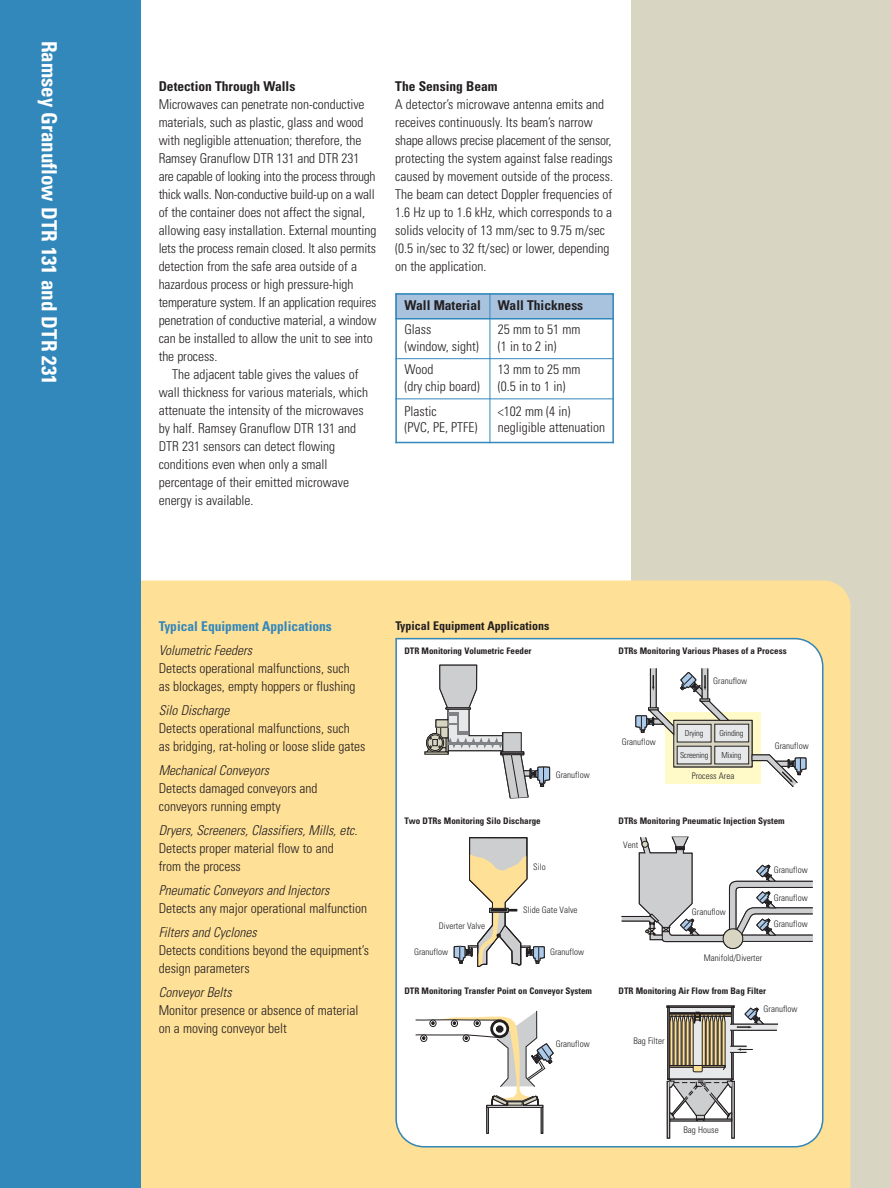
<style>
.page{position:relative;width:891px;height:1188px;background:#fff}
.page>*{position:absolute;margin:0;border:0;box-sizing:border-box;transform-origin:0 0}
.t1{font:700 condensed 21px "Univers";color:#fff}
.t2{font:300 condensed 13.5px/18px "Univers";color:#231f20}
.t3{font:italic 300 condensed 13.5px "Univers";color:#231f20}
.t4{font:700 condensed 13.5px "Univers";color:#231f20}
.t5{font:700 condensed 13.5px "Univers";color:#3287bb}
.t6{font:700 condensed 12px "Univers";color:#231f20}
.t7{font:700 condensed 9px "Univers";color:#231f20}
.t8{font:300 condensed 9px "Univers";color:#231f20}
.t9{font:300 condensed 8.25px "Univers";letter-spacing:-.02em;color:#231f20}
</style>
<div class="page">
<div style="left:632px;top:0;width:259px;height:1188px;background:#d8d6c2"></div>
<div style="left:141px;top:580px;width:709px;height:608px;background:#ffe097"></div>
<div style="left:0;top:0;width:141px;height:1188px;background:#3287bb"></div>
<div style="left:395px;top:293px;width:95px;height:26px;background:#a9c3df"></div>
<div style="left:490px;top:293px;width:124px;height:26px;background:#a9c3df"></div>
<hr style="left:395px;top:293px;width:2px;height:150px;background:#3287bb">
<hr style="left:490px;top:293px;width:1px;height:150px;background:#3287bb">
<hr style="left:612px;top:293px;width:2px;height:150px;background:#3287bb">
<hr style="left:395px;top:293px;width:219px;height:2px;background:#3287bb">
<hr style="left:395px;top:318px;width:219px;height:2px;background:#3287bb">
<hr style="left:395px;top:358px;width:219px;height:1px;background:#3287bb">
<hr style="left:395px;top:398px;width:219px;height:1px;background:#3287bb">
<hr style="left:395px;top:442px;width:219px;height:1px;background:#3287bb">
<svg style="left:395px;top:638px;width:429px;height:510px"></svg>
<h1 class="t1" style="left:57px;top:40px;width:345px;rotate:90deg">Ramsey Granuflow DTR 131 and DTR 231</h1>
<p class="t4" style="left:159px;top:81px;width:138px">Detection Through Walls</p>
<p class="t2" style="left:159px;top:96px;width:219px">Microwaves can penetrate non-conductive materials, such as plastic, glass and wood with negligible attenuation; therefore, the Ramsey Granuflow DTR 131 and DTR 231 are capable of looking into the process through thick walls. Non-conductive build-up on a wall of the container does not affect the signal, allowing easy installation. External mounting lets the process remain closed. It also permits detection from the safe area outside of a hazardous process or high pressure-high temperature system. If an application requires penetration of conductive material, a window can be installed to allow the unit to see into the process.</p>
<p class="t2" style="left:159px;top:366px;width:211px;text-indent:14px">The adjacent table gives the values of wall thickness for various materials, which attenuate the intensity of the microwaves by half. Ramsey Granuflow DTR 131 and DTR 231 sensors can detect flowing conditions even when only a small percentage of their emitted microwave energy is available.</p>
<p class="t4" style="left:395px;top:81px;width:104px">The Sensing Beam</p>
<p class="t2" style="left:395px;top:96px;width:219px">A detector’s microwave antenna emits and receives continuously. Its beam’s narrow shape allows precise placement of the sensor, protecting the system against false readings caused by movement outside of the process.<br>The beam can detect Doppler frequencies of 1.6 Hz up to 1.6 kHz, which corresponds to a solids velocity of 13 mm/sec to 9.75 m/sec (0.5 in/sec to 32 ft/sec) or lower, depending on the application.</p>
<p class="t4" style="left:404px;top:300px;width:78px">Wall Material</p>
<p class="t4" style="left:498px;top:300px;width:87px">Wall Thickness</p>
<p class="t2" style="left:404px;top:322px;width:76px;line-height:16.5px">Glass (window, sight)</p>
<p class="t2" style="left:498px;top:322px;width:84px;line-height:16.5px">25 mm to 51 mm (1 in to 2 in)</p>
<p class="t2" style="left:404px;top:362px;width:77px;line-height:16.5px">Wood<br>(dry chip board)</p>
<p class="t2" style="left:498px;top:362px;width:84px;line-height:16.5px">13 mm to 25 mm (0.5 in to 1 in)</p>
<p class="t2" style="left:404px;top:404px;width:75px;line-height:16.5px">Plastic<br>(PVC, PE, PTFE)</p>
<p class="t2" style="left:498px;top:404px;width:109px;line-height:16.5px">&lt;102 mm (4 in) negligible attenuation</p>
<p class="t5" style="left:159px;top:621px;width:175px">Typical Equipment Applications</p>
<p class="t3" style="left:159px;top:645px;width:95px">Volumetric Feeders</p>
<p class="t2" style="left:159px;top:660px;width:198px">Detects operational malfunctions, such as blockages, empty hoppers or flushing</p>
<p class="t3" style="left:159px;top:705px;width:72px">Silo Discharge</p>
<p class="t2" style="left:159px;top:720px;width:208px">Detects operational malfunctions, such<br>as bridging, rat-holing or loose slide gates</p>
<p class="t3" style="left:159px;top:765px;width:112px">Mechanical Conveyors</p>
<p class="t2" style="left:159px;top:780px;width:160px">Detects damaged conveyors and conveyors running empty</p>
<p class="t3" style="left:159px;top:825px;width:200px">Dryers, Screeners, Classifiers, Mills, etc.</p>
<p class="t2" style="left:159px;top:840px;width:176px">Detects proper material flow to and from the process</p>
<p class="t3" style="left:159px;top:885px;width:172px">Pneumatic Conveyors and Injectors</p>
<p class="t2" style="left:159px;top:900px;width:210px">Detects any major operational malfunction</p>
<p class="t3" style="left:159px;top:927px;width:99px">Filters and Cyclones</p>
<p class="t2" style="left:159px;top:942px;width:212px">Detects conditions beyond the equipment’s design parameters</p>
<p class="t3" style="left:159px;top:987px;width:74px">Conveyor Belts</p>
<p class="t2" style="left:159px;top:1002px;width:201px">Monitor presence or absence of material on a moving conveyor belt</p>
<p class="t6" style="left:395px;top:621px;width:155px">Typical Equipment Applications</p>
<p class="t7" style="left:404px;top:648px;width:129px">DTR Monitoring Volumetric Feeder</p>
<p class="t8" style="left:556px;top:771px;width:35px">Granuflow</p>
<p class="t7" style="left:404px;top:818px;width:138px">Two DTRs Monitoring Silo Discharge</p>
<p class="t8" style="left:439px;top:923px;width:48px">Diverter Valve</p>
<p class="t8" style="left:533px;top:864px;width:14px">Silo</p>
<p class="t8" style="left:523px;top:906px;width:56px">Slide Gate Valve</p>
<p class="t8" style="left:414px;top:949px;width:35px">Granuflow</p>
<p class="t8" style="left:550px;top:949px;width:35px">Granuflow</p>
<p class="t7" style="left:404px;top:988px;width:189px">DTR Monitoring Transfer Point on Conveyor System</p>
<p class="t8" style="left:556px;top:1040px;width:35px">Granuflow</p>
<p class="t7" style="left:619px;top:648px;width:170px">DTRs Monitoring Various Phases of a Process</p>
<p class="t8" style="left:622px;top:739px;width:35px">Granuflow</p>
<p class="t8" style="left:713px;top:678px;width:35px">Granuflow</p>
<p class="t9" style="left:719px;top:731px;width:26px">Grinding</p>
<p class="t9" style="left:722px;top:752px;width:21px">Mixing</p>
<p class="t9" style="left:685px;top:731px;width:20px">Drying</p>
<p class="t9" style="left:680px;top:752px;width:30px">Screening</p>
<p class="t8" style="left:692px;top:772px;width:44px">Process Area</p>
<p class="t8" style="left:775px;top:742px;width:35px">Granuflow</p>
<p class="t7" style="left:619px;top:818px;width:168px">DTRs Monitoring Pneumatic Injection System</p>
<p class="t8" style="left:623px;top:842px;width:16px">Vent</p>
<p class="t8" style="left:692px;top:909px;width:35px">Granuflow</p>
<p class="t8" style="left:704px;top:954px;width:60px">Manifold/Diverter</p>
<p class="t8" style="left:774px;top:867px;width:35px">Granuflow</p>
<p class="t8" style="left:774px;top:895px;width:35px">Granuflow</p>
<p class="t8" style="left:774px;top:921px;width:35px">Granuflow</p>
<p class="t7" style="left:619px;top:988px;width:149px">DTR Monitoring Air Flow from Bag Filter</p>
<p class="t8" style="left:633px;top:1037px;width:33px">Bag Filter</p>
<p class="t8" style="left:764px;top:1006px;width:35px">Granuflow</p>
<p class="t8" style="left:683px;top:1126px;width:37px">Bag House</p>
</div>
